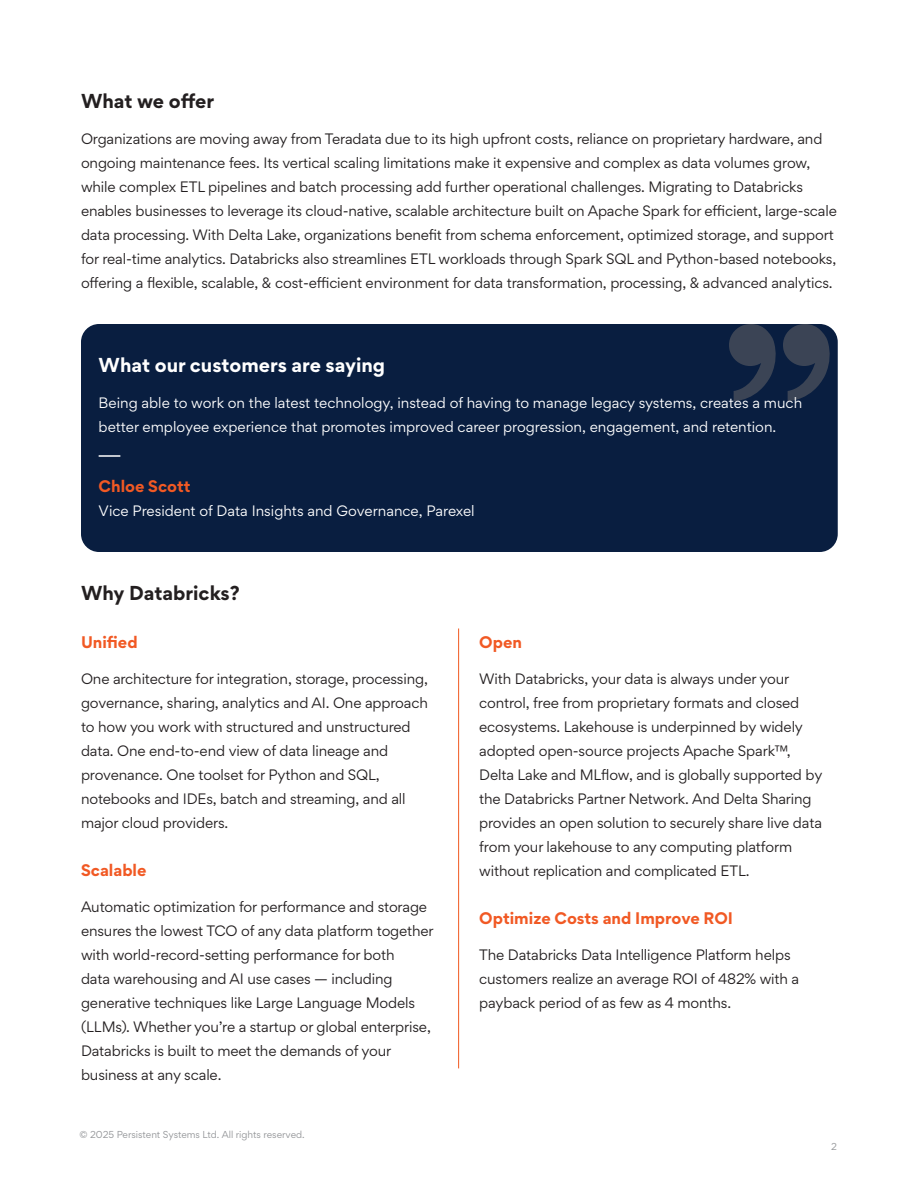
<style>
.page{position:relative;width:918px;height:1188px;background:#fff}
.page>*{position:absolute;margin:0;border:0;box-sizing:border-box;transform-origin:0 0}
.t1{font:700 18px "Gordita";color:#231f20}
.t2{font:700 18px "Gordita";color:#fff}
.t3{font:700 15px "Gordita";color:#f15924}
.t4{font:13.5px/24px "Gordita";letter-spacing:-.01em;color:#231f20}
.t5{font:13.5px/24px "Gordita";color:#fff}
.t6{font:9px "Gordita";color:#939598}
</style>
<div class="page">
<hr style="left:458px;top:628px;width:1px;height:440px;background:#f15921">
<div style="left:81px;top:324px;width:757px;height:228px;background:#091e40;border-radius:18px"></div>
<hr style="left:99px;top:455px;width:21px;height:2px;background:#fff">
<svg style="left:783px;top:324px;width:48px;height:77px"></svg>
<svg style="left:729px;top:324px;width:47px;height:77px"></svg>
<p class="t1" style="left:81px;top:87px;width:135px">What we offer</p>
<p class="t4" style="left:81px;top:126px;width:757px">Organizations are moving away from Teradata due to its high upfront costs, reliance on proprietary hardware, and ongoing maintenance fees. Its vertical scaling limitations make it expensive and complex as data volumes grow, while complex ETL pipelines and batch processing add further operational challenges. Migrating to Databricks enables businesses to leverage its cloud-native, scalable architecture built on Apache Spark for efficient, large-scale data processing. With Delta Lake, organizations benefit from schema enforcement, optimized storage, and support for real-time analytics. Databricks also streamlines ETL workloads through Spark SQL and Python-based notebooks, offering a flexible, scalable, &amp; cost-efficient environment for data transformation, processing, &amp; advanced analytics.</p>
<p class="t2" style="left:99px;top:351px;width:288px">What our customers are saying</p>
<p class="t5" style="left:99px;top:390px;width:705px">Being able to work on the latest technology, instead of having to manage legacy systems, creates a much better employee experience that promotes improved career progression, engagement, and retention.</p>
<p class="t3" style="left:99px;top:474px;width:94px">Chloe Scott</p>
<p class="t5" style="left:99px;top:498px;width:378px">Vice President of Data Insights and Governance, Parexel</p>
<p class="t1" style="left:81px;top:579px;width:160px">Why Databricks?</p>
<p class="t3" style="left:81px;top:630px;width:58px">Unified</p>
<p class="t3" style="left:479px;top:630px;width:44px">Open</p>
<p class="t4" style="left:81px;top:666px;width:348px">One architecture for integration, storage, processing, governance, sharing, analytics and AI. One approach to how you work with structured and unstructured data. One end-to-end view of data lineage and provenance. One toolset for Python and SQL, notebooks and IDEs, batch and streaming, and all major cloud providers.</p>
<p class="t4" style="left:479px;top:666px;width:345px">With Databricks, your data is always under your control, free from proprietary formats and closed ecosystems. Lakehouse is underpinned by widely adopted open-source projects Apache Spark™, Delta Lake and MLflow, and is globally supported by the Databricks Partner Network. And Delta Sharing provides an open solution to securely share live data from your lakehouse to any computing platform without replication and complicated ETL.</p>
<p class="t4" style="left:81px;top:894px;width:354px">Automatic optimization for performance and storage ensures the lowest TCO of any data platform together with world-record-setting performance for both<br>data warehousing and AI use cases — including generative techniques like Large Language Models (LLMs). Whether you’re a startup or global enterprise, Databricks is built to meet the demands of your business at any scale.</p>
<p class="t3" style="left:479px;top:906px;width:255px">Optimize Costs and Improve ROI</p>
<p class="t3" style="left:81px;top:858px;width:67px">Scalable</p>
<p class="t4" style="left:479px;top:942px;width:322px">The Databricks Data Intelligence Platform helps customers realize an average ROI of 482% with a payback period of as few as 4 months.</p>
<p class="t6" style="left:79px;top:1127px;width:227px">© 2025 Persistent Systems Ltd. All rights reserved.</p>
<p class="t6" style="left:831px;top:1139px;width:7px">2</p>
</div>
